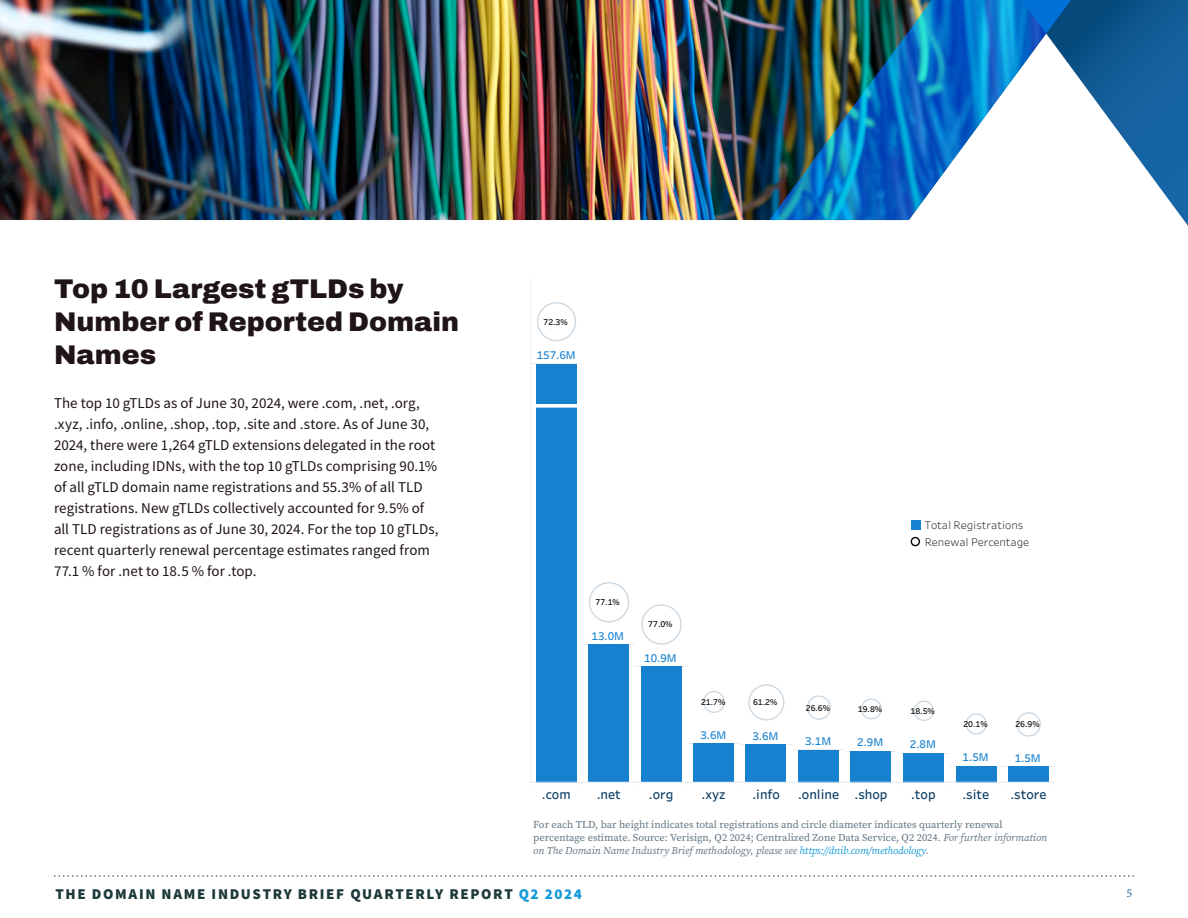
<style>
.page{position:relative;width:1188px;height:918px;background:#fff}
.page>*{position:absolute;margin:0;border:0;box-sizing:border-box;transform-origin:0 0}
.t1{font:600 27px/33px "Archivo";color:#1f1419}
.t2{font:15px/21px "Source Sans Pro";color:#1f1419}
.t3{font:900 15px "Source Sans Pro";letter-spacing:.11em;color:#1d3939}
.t4{font:500 12.9px "Tableau";color:#093c63}
.t5{font:12px "Minion Pro";color:#1665a6}
.t6{font:700 10.8px "Tableau";color:#1781cf}
.t7{font:10.8px "Tableau";color:#333}
.t8{font:10.5px/12.8px "Source Serif Pro";color:#617681}
.t9{font:700 8.1px "Tableau";color:#000}
.s1{font-style:italic}
.s2{font-style:italic;color:#169bd8}
.s3{color:#169bd8}
</style>
<div class="page">
<svg style="left:54px;top:875px;width:1080px;height:2px"></svg>
<div style="left:1008px;top:767px;width:41px;height:15px;background:#1781cf"></div>
<div style="left:956px;top:766px;width:40px;height:16px;background:#1781cf"></div>
<div style="left:903px;top:753px;width:41px;height:29px;background:#1781cf"></div>
<div style="left:850px;top:751px;width:41px;height:31px;background:#1781cf"></div>
<div style="left:798px;top:750px;width:41px;height:32px;background:#1781cf"></div>
<div style="left:746px;top:744px;width:40px;height:38px;background:#1781cf"></div>
<div style="left:694px;top:744px;width:40px;height:38px;background:#1781cf"></div>
<div style="left:641px;top:667px;width:40px;height:115px;background:#1781cf"></div>
<div style="left:588px;top:644px;width:41px;height:138px;background:#1781cf"></div>
<div style="left:536px;top:364px;width:41px;height:418px;background:#1781cf"></div>
<div style="left:1017px;top:712px;width:24px;height:25px;border:1px solid #ccd8e1;border-radius:50%"></div>
<div style="left:966px;top:713px;width:21px;height:22px;border:1px solid #ccd8e1;border-radius:50%"></div>
<div style="left:914px;top:701px;width:20px;height:20px;border:1px solid #ccd8e1;border-radius:50%"></div>
<div style="left:861px;top:698px;width:21px;height:22px;border:1px solid #ccd8e1;border-radius:50%"></div>
<div style="left:807px;top:695px;width:24px;height:25px;border:1px solid #ccd8e1;border-radius:50%"></div>
<div style="left:748px;top:684px;width:36px;height:36px;border:1px solid #ccd8e1;border-radius:50%"></div>
<div style="left:703px;top:691px;width:22px;height:22px;border:1px solid #ccd8e1;border-radius:50%"></div>
<div style="left:641px;top:604px;width:41px;height:41px;border:1px solid #ccd8e1;border-radius:50%"></div>
<div style="left:589px;top:582px;width:40px;height:40px;border:1px solid #ccd8e1;border-radius:50%"></div>
<div style="left:537px;top:302px;width:39px;height:39px;border:1px solid #ccd8e1;border-radius:50%"></div>
<hr style="left:530px;top:404px;width:53px;height:3px;background:#fff">
<hr style="left:530px;top:782px;width:525px;height:1px;background:#e1eaf3">
<hr style="left:530px;top:279px;width:1px;height:503px;background:#e1eaf3">
<div style="left:911px;top:537px;width:9px;height:9px;border:1px solid #000;border-radius:50%"></div>
<div style="left:911px;top:520px;width:9px;height:10px;background:#1781cf"></div>
<img style="left:0;top:0;width:769px;height:220px">
<svg style="left:1091px;top:0;width:97px;height:226px"></svg>
<img style="left:769px;top:0;width:322px;height:220px">
<h1 class="t1" style="left:54px;top:272px;width:407px">Top 10 Largest gTLDs by<br>Number of Reported Domain<br>Names</h1>
<p class="t2" style="left:54px;top:392px;width:386px">The top 10 gTLDs as of June 30, 2024, were .com, .net, .org, .xyz, .info, .online, .shop, .top, .site and .store. As of June 30, 2024, there were 1,264 gTLD extensions delegated in the root zone, including IDNs, with the top 10 gTLDs comprising 90.1% of all gTLD domain name registrations and 55.3% of all TLD registrations. New gTLDs collectively accounted for 9.5% of all TLD registrations as of June 30, 2024. For the top 10 gTLDs, recent quarterly renewal percentage estimates ranged from 77.1 % for .net to 18.5 % for .top.</p>
<p class="t9" style="left:544px;top:317px;width:26px">72.3%</p>
<p class="t6" style="left:537px;top:349px;width:41px">157.6M</p>
<p class="t9" style="left:596px;top:597px;width:26px">77.1%</p>
<p class="t6" style="left:592px;top:629px;width:34px">13.0M</p>
<p class="t9" style="left:648px;top:620px;width:26px">77.0%</p>
<p class="t6" style="left:644px;top:652px;width:34px">10.9M</p>
<p class="t9" style="left:701px;top:697px;width:26px">21.7%</p>
<p class="t9" style="left:753px;top:697px;width:26px">61.2%</p>
<p class="t6" style="left:700px;top:729px;width:28px">3.6M</p>
<p class="t6" style="left:752px;top:729px;width:28px">3.6M</p>
<p class="t7" style="left:925px;top:519px;width:100px">Total Registrations</p>
<p class="t7" style="left:925px;top:536px;width:106px">Renewal Percentage</p>
<p class="t9" style="left:806px;top:703px;width:26px">26.6%</p>
<p class="t9" style="left:858px;top:704px;width:26px">19.8%</p>
<p class="t9" style="left:911px;top:706px;width:26px">18.5%</p>
<p class="t6" style="left:805px;top:735px;width:28px">3.1M</p>
<p class="t6" style="left:857px;top:736px;width:28px">2.9M</p>
<p class="t6" style="left:910px;top:738px;width:28px">2.8M</p>
<p class="t9" style="left:963px;top:719px;width:26px">20.1%</p>
<p class="t9" style="left:1015px;top:720px;width:26px">26.9%</p>
<p class="t6" style="left:963px;top:751px;width:28px">1.5M</p>
<p class="t6" style="left:1015px;top:752px;width:28px">1.5M</p>
<p class="t4" style="left:542px;top:787px;width:30px">.com</p>
<p class="t4" style="left:597px;top:787px;width:26px">.net</p>
<p class="t4" style="left:649px;top:787px;width:26px">.org</p>
<p class="t4" style="left:702px;top:787px;width:25px">.xyz</p>
<p class="t4" style="left:752px;top:787px;width:29px">.info</p>
<p class="t4" style="left:798px;top:787px;width:91px">.online .shop</p>
<p class="t4" style="left:911px;top:787px;width:26px">.top</p>
<p class="t4" style="left:962px;top:787px;width:28px">.site</p>
<p class="t4" style="left:1010px;top:787px;width:38px">.store</p>
<p class="t8" style="left:533px;top:818px;width:515px">For each TLD, bar height indicates total registrations and circle diameter indicates quarterly renewal percentage estimate. Source: Verisign, Q2 2024; Centralized Zone Data Service, Q2 2024. <span class="s1">For further information on The Domain Name Industry Brief methodology, please see</span> <span class="s2">https://dnib.com/methodology</span><span class="s1">.</span></p>
<p class="t3" style="left:56px;top:884px;width:528px">THE DOMAIN NAME INDUSTRY BRIEF QUARTERLY REPORT <span class="s3">Q2 2024</span></p>
<p class="t5" style="left:1127px;top:885px;width:7px">5</p>
</div>
